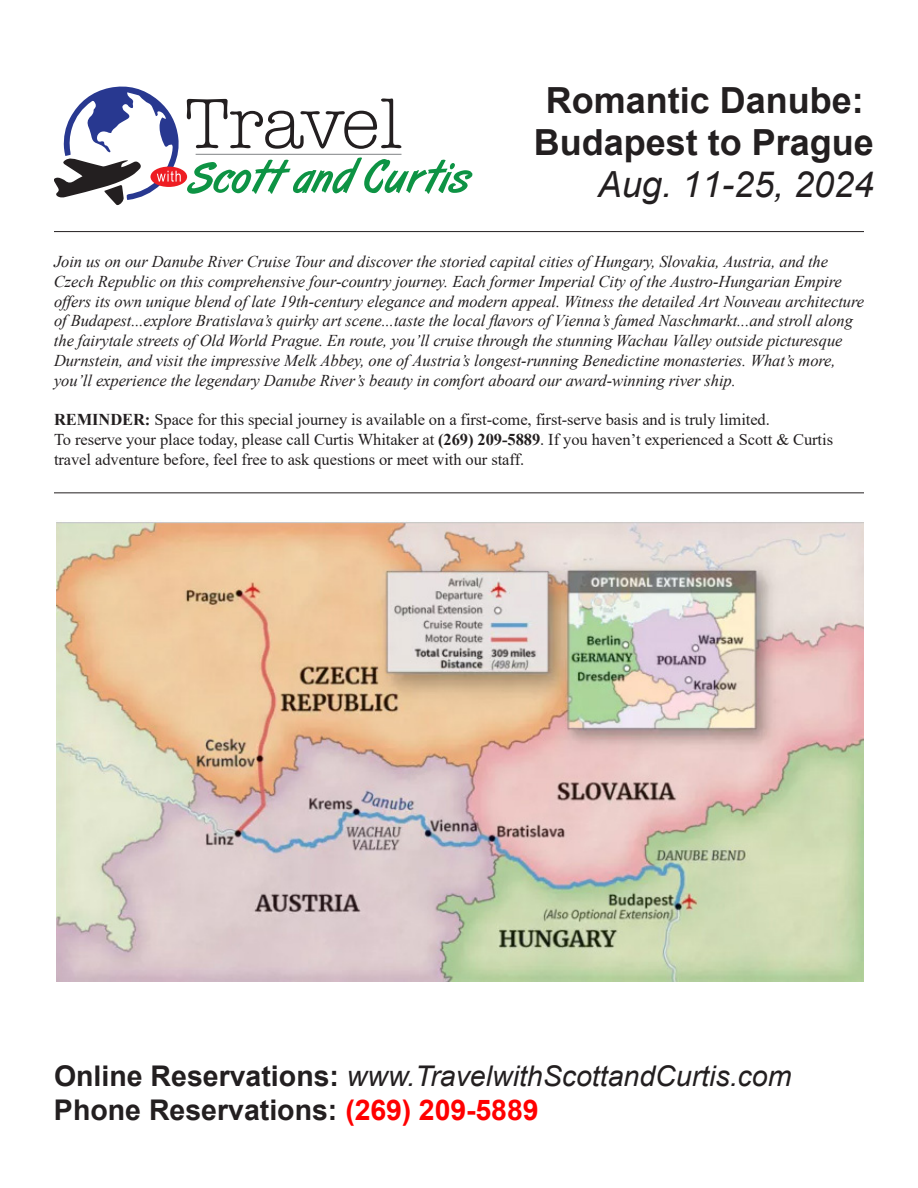
<style>
.page{position:relative;width:918px;height:1188px;background:#fff}
.page>*{position:absolute;margin:0;border:0;box-sizing:border-box;transform-origin:0 0}
.t1{font:700 36px/42px "Arial";color:#231f20;text-align:right}
.t2{font:700 28.5px/34px "Arial";color:#231f20}
.t3{font:italic 16.5px/19.8px "Times New Roman";letter-spacing:-.005em;color:#231f20}
.t4{font:16.5px/19.8px "Times New Roman";letter-spacing:-.005em;color:#231f20}
.s1{font-weight:400;font-style:italic}
.s2{font-weight:700}
.s3{color:#f00}
</style>
<div class="page">
<hr style="left:54px;top:492px;width:810px;height:1px;background:#231f20">
<hr style="left:54px;top:231px;width:810px;height:1px;background:#231f20">
<div style="left:150px;top:167px;width:37px;height:20px;background:#ee1d23;border-radius:50%"></div>
<svg style="left:54px;top:86px;width:127px;height:119px"></svg>
<svg style="left:187px;top:98px;width:214px;height:51px"></svg>
<svg style="left:187px;top:157px;width:285px;height:37px"></svg>
<hr style="left:196px;top:154px;width:206px;height:1px;background:#808285">
<img style="left:56px;top:522px;width:808px;height:460px">
<p class="t1" style="left:534px;top:79px;width:342px">Romantic Danube:<br>Budapest to Prague<br><span class="s1">Aug. 11-25, 2024</span></p>
<p class="t3" style="left:54px;top:251px;width:812px">Join us on our Danube River Cruise Tour and discover the storied capital cities of Hungary, Slovakia, Austria, and the Czech Republic on this comprehensive four-country journey. Each former Imperial City of the Austro-Hungarian Empire offers its own unique blend of late 19th-century elegance and modern appeal. Witness the detailed Art Nouveau architecture of Budapest...explore Bratislava’s quirky art scene...taste the local flavors of Vienna’s famed Naschmarkt...and stroll along the fairytale streets of Old World Prague. En route, you’ll cruise through the stunning Wachau Valley outside picturesque Durnstein, and visit the impressive Melk Abbey, one of Austria’s longest-running Benedictine monasteries. What’s more, you’ll experience the legendary Danube River’s beauty in comfort aboard our award-winning river ship.</p>
<p class="t4" style="left:54px;top:409px;width:781px"><span class="s2">REMINDER:</span> Space for this special journey is available on a first-come, first-serve basis and is truly limited.<br>To reserve your place today, please call Curtis Whitaker at <span class="s2">(269) 209-5889</span>. If you haven’t experienced a Scott &amp; Curtis travel adventure before, feel free to ask questions or meet with our staff.</p>
<p class="t2" style="left:54px;top:1059px;width:739px">Online Reservations: <span class="s1">www.TravelwithScottandCurtis.com<br></span>Phone Reservations: <span class="s3">(269) 209-5889</span></p>
</div>
